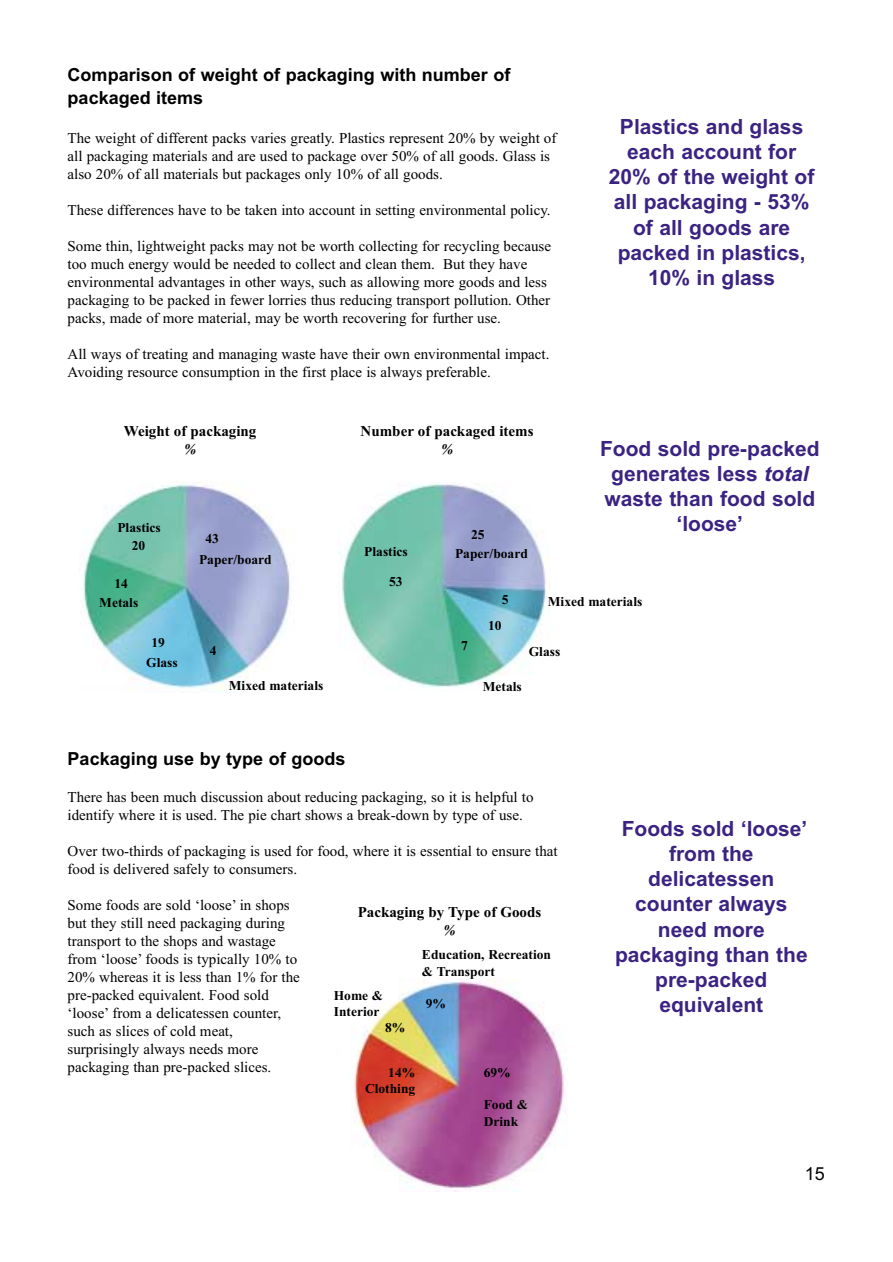
<style>
.page{position:relative;width:893px;height:1262px;background:#fff}
.page>*{position:absolute;margin:0;border:0;box-sizing:border-box;transform-origin:0 0}
.t1{font:700 21px/25.2px "Arial";color:#3b2382;text-align:center}
.t2{font:700 18px/23.1px "Arial";color:#000}
.t3{font:18px "Arial";color:#000}
.t4{font:15px/18px "Times New Roman";color:#000}
.t5{font:700 15px "Times New Roman";color:#000}
.t6{font:italic 700 15px "Times New Roman";color:#000}
.t7{font:700 13.5px/16.2px "Times New Roman";color:#000}
.s1{font-style:italic}
</style>
<div class="page">
<img style="left:350px;top:978px;width:215px;height:213px">
<img style="left:338px;top:483px;width:212px;height:205px">
<img style="left:82px;top:481px;width:208px;height:212px">
<p class="t2" style="left:68px;top:65px;width:444px">Comparison of weight of packaging with number of packaged items</p>
<p class="t4" style="left:68px;top:130px;width:490px">The weight of different packs varies greatly. Plastics represent 20% by weight of all packaging materials and are used to package over 50% of all goods. Glass is also 20% of all materials but packages only 10% of all goods.</p>
<p class="t4" style="left:68px;top:202px;width:484px">These differences have to be taken into account in setting environmental policy.</p>
<p class="t4" style="left:68px;top:238px;width:485px">Some thin, lightweight packs may not be worth collecting for recycling because too much energy would be needed to collect and clean them. But they have environmental advantages in other ways, such as allowing more goods and less packaging to be packed in fewer lorries thus reducing transport pollution. Other packs, made of more material, may be worth recovering for further use.</p>
<p class="t4" style="left:68px;top:346px;width:483px">All ways of treating and managing waste have their own environmental impact.<br>Avoiding resource consumption in the first place is always preferable.</p>
<p class="t5" style="left:124px;top:426px;width:134px">Weight of packaging</p>
<p class="t6" style="left:184px;top:444px;width:14px">%</p>
<p class="t7" style="left:117px;top:521px;width:45px">Plastics</p>
<p class="t7" style="left:132px;top:538px;width:15px">20</p>
<p class="t7" style="left:114px;top:577px;width:15px">14</p>
<p class="t7" style="left:205px;top:532px;width:15px">43</p>
<p class="t7" style="left:199px;top:553px;width:74px">Paper/board</p>
<p class="t5" style="left:360px;top:426px;width:174px">Number of packaged items</p>
<p class="t6" style="left:441px;top:444px;width:14px">%</p>
<p class="t7" style="left:364px;top:545px;width:45px">Plastics</p>
<p class="t7" style="left:389px;top:575px;width:15px">53</p>
<p class="t7" style="left:471px;top:527px;width:15px">25</p>
<p class="t7" style="left:455px;top:547px;width:74px">Paper/board</p>
<h1 class="t1" style="left:609px;top:116px;width:207px">Plastics and glass each account for<br>20% of the weight of all packaging - 53% of all goods are packed in plastics,<br>10% in glass</h1>
<h1 class="t1" style="left:600px;top:438px;width:221px">Food sold pre-packed generates less <span class="s1">total </span>waste than food sold ‘loose’</h1>
<p class="t7" style="left:99px;top:596px;width:40px">Metals</p>
<p class="t7" style="left:151px;top:636px;width:15px">19</p>
<p class="t7" style="left:146px;top:655px;width:33px">Glass</p>
<p class="t7" style="left:210px;top:643px;width:8px">4</p>
<p class="t7" style="left:229px;top:678px;width:96px">Mixed materials</p>
<p class="t7" style="left:461px;top:638px;width:8px">7</p>
<p class="t7" style="left:501px;top:593px;width:8px">5</p>
<p class="t7" style="left:488px;top:618px;width:15px">10</p>
<p class="t7" style="left:548px;top:595px;width:96px">Mixed materials</p>
<p class="t7" style="left:528px;top:645px;width:33px">Glass</p>
<p class="t7" style="left:483px;top:680px;width:40px">Metals</p>
<p class="t2" style="left:68px;top:749px;width:279px">Packaging use by type of goods</p>
<p class="t4" style="left:68px;top:789px;width:467px">There has been much discussion about reducing packaging, so it is helpful to identify where it is used. The pie chart shows a break-down by type of use.</p>
<p class="t4" style="left:68px;top:843px;width:491px">Over two-thirds of packaging is used for food, where it is essential to ensure that food is delivered safely to consumers.</p>
<p class="t4" style="left:68px;top:897px;width:234px">Some foods are sold ‘loose’ in shops but they still need packaging during transport to the shops and wastage from ‘loose’ foods is typically 10% to 20% whereas it is less than 1% for the pre-packed equivalent. Food sold ‘loose’ from a delicatessen counter, such as slices of cold meat, surprisingly always needs more packaging than pre-packed slices.</p>
<p class="t5" style="left:358px;top:906px;width:185px">Packaging by Type of Goods</p>
<p class="t6" style="left:443px;top:924px;width:14px">%</p>
<p class="t7" style="left:422px;top:948px;width:131px">Education, Recreation &amp; Transport</p>
<p class="t7" style="left:425px;top:997px;width:22px">9%</p>
<p class="t7" style="left:334px;top:988px;width:51px">Home &amp;<br>Interior</p>
<p class="t7" style="left:385px;top:1021px;width:22px">8%</p>
<p class="t7" style="left:365px;top:1065px;width:52px;text-align:right">14%<br>Clothing</p>
<p class="t7" style="left:483px;top:1065px;width:28px">69%</p>
<p class="t7" style="left:483px;top:1098px;width:46px">Food &amp;<br>Drink</p>
<h1 class="t1" style="left:615px;top:817px;width:194px">Foods sold ‘loose’ from the delicatessen counter always need more packaging than the pre-packed equivalent</h1>
<p class="t3" style="left:804px;top:1167px;width:22px">15</p>
</div>
